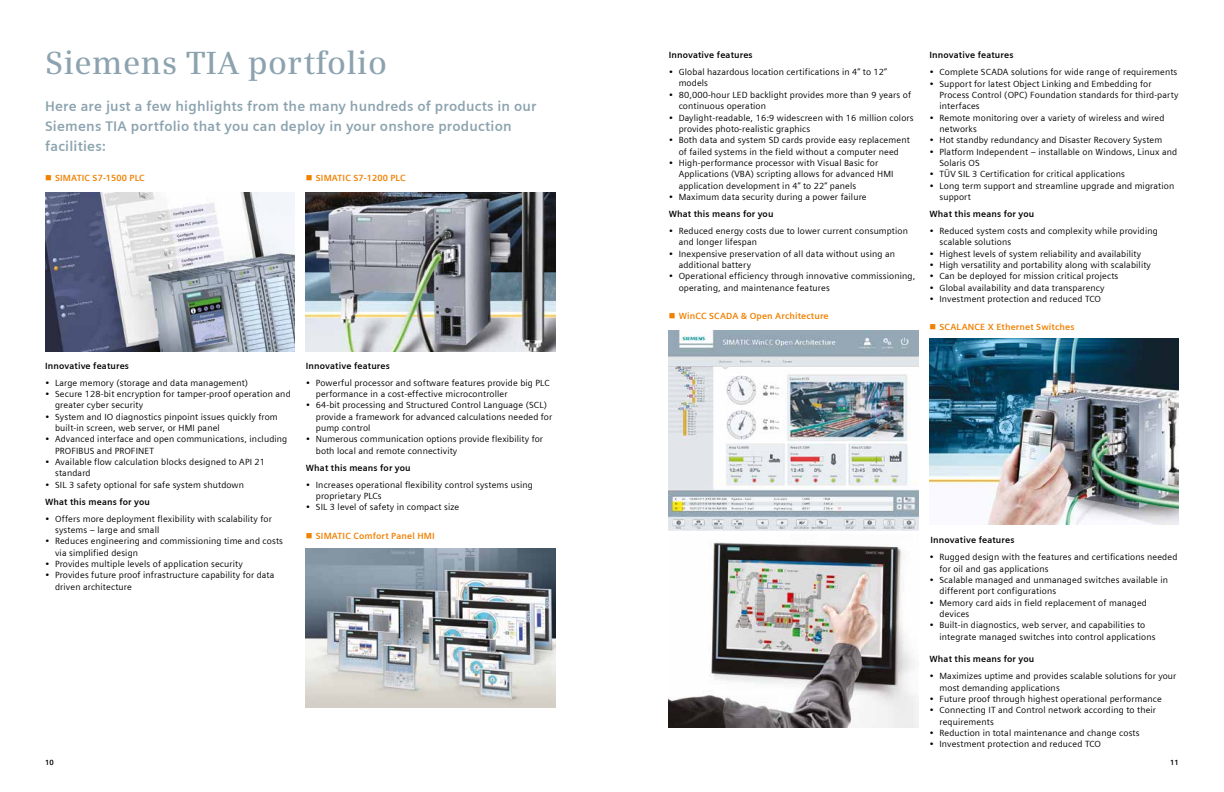
<style>
.page{position:relative;width:1224px;height:792px;background:#fff}
.page>*{position:absolute;margin:0;border:0;box-sizing:border-box;transform-origin:0 0}
.t1{font:600 32px "Siemens Serif OT";letter-spacing:.015em;color:#8ca3af}
.t2{font:700 14px/20px "Siemens Sans";letter-spacing:.015em;color:#8ca3af}
.t3{font:9px/11.3px "Siemens Sans";letter-spacing:.015em;color:#000}
.t4{font:700 9px "Siemens Sans";letter-spacing:.015em;color:#000}
.t5{font:700 9px "Siemens Sans";letter-spacing:.015em;color:#f08000}
.t6{font:700 7.5px "Siemens Sans";color:#000}
</style>
<div class="page">
<img style="left:929px;top:339px;width:250px;height:186px">
<img style="left:306px;top:549px;width:249px;height:159px">
<img style="left:669px;top:330px;width:249px;height:200px">
<img style="left:306px;top:193px;width:249px;height:158px">
<img style="left:45px;top:193px;width:250px;height:158px">
<img style="left:669px;top:542px;width:249px;height:185px">
<h1 class="t1" style="left:45px;top:44px;width:343px">Siemens TIA portfolio</h1>
<h2 class="t2" style="left:45px;top:96px;width:493px">Here are just a few highlights from the many hundreds of products in our<br>Siemens TIA portfolio that you can deploy in your onshore production facilities:</h2>
<p class="t5" style="left:45px;top:173px;width:101px">■ SIMATIC S7-1500 PLC</p>
<p class="t5" style="left:306px;top:173px;width:101px">■ SIMATIC S7-1200 PLC</p>
<p class="t4" style="left:45px;top:360px;width:86px">Innovative features</p>
<p class="t3" style="left:45px;top:377px;width:205px">• Large memory (storage and data management)</p>
<p class="t3" style="left:55px;top:388px;width:237px;text-indent:-10px">• Secure 128-bit encryption for tamper-proof operation and greater cyber security</p>
<p class="t3" style="left:55px;top:411px;width:224px;text-indent:-10px">• System and IO diagnostics pinpoint issues quickly from built-in screen, web server, or HMI panel</p>
<p class="t3" style="left:55px;top:433px;width:234px;text-indent:-10px">• Advanced interface and open communications, including<br>PROFIBUS and PROFINET</p>
<p class="t3" style="left:55px;top:456px;width:212px;text-indent:-10px">• Available flow calculation blocks designed to API 21 standard</p>
<p class="t3" style="left:45px;top:479px;width:201px">• SIL 3 safety optional for safe system shutdown</p>
<p class="t4" style="left:45px;top:496px;width:106px">What this means for you</p>
<p class="t3" style="left:55px;top:513px;width:218px;text-indent:-10px">• Offers more deployment flexibility with scalability for systems – large and small</p>
<p class="t3" style="left:55px;top:536px;width:229px;text-indent:-10px">• Reduces engineering and commissioning time and costs via simplified design</p>
<p class="t3" style="left:45px;top:558px;width:199px">• Provides multiple levels of application security</p>
<p class="t3" style="left:55px;top:570px;width:221px;text-indent:-10px">• Provides future proof infrastructure capability for data driven architecture</p>
<p class="t4" style="left:306px;top:360px;width:86px">Innovative features</p>
<p class="t3" style="left:316px;top:377px;width:235px;text-indent:-10px">• Powerful processor and software features provide big PLC performance in a cost-effective microcontroller</p>
<p class="t3" style="left:316px;top:399px;width:238px;text-indent:-10px">• 64-bit processing and Structured Control Language (SCL) provide a framework for advanced calculations needed for pump control</p>
<p class="t3" style="left:316px;top:433px;width:229px;text-indent:-10px">• Numerous communication options provide flexibility for both local and remote connectivity</p>
<p class="t4" style="left:306px;top:462px;width:106px">What this means for you</p>
<p class="t3" style="left:316px;top:479px;width:219px;text-indent:-10px">• Increases operational flexibility control systems using proprietary PLCs</p>
<p class="t3" style="left:306px;top:502px;width:155px">• SIL 3 level of safety in compact size</p>
<p class="t5" style="left:306px;top:530px;width:130px">■ SIMATIC Comfort Panel HMI</p>
<p class="t4" style="left:669px;top:50px;width:86px">Innovative features</p>
<p class="t3" style="left:679px;top:66px;width:210px;text-indent:-10px">• Global hazardous location certifications in 4” to 12” models</p>
<p class="t3" style="left:679px;top:89px;width:234px;text-indent:-10px">• 80,000-hour LED backlight provides more than 9 years of continuous operation</p>
<p class="t3" style="left:679px;top:112px;width:237px;text-indent:-10px">• Daylight-readable, 16:9 widescreen with 16 million colors provides photo-realistic graphics</p>
<p class="t3" style="left:669px;top:134px;width:243px;text-align:center">• Both data and system SD cards provide easy replacement of failed systems in the field without a computer need</p>
<p class="t3" style="left:679px;top:157px;width:216px;text-indent:-10px">• High-performance processor with Visual Basic for<br>Applications (VBA) scripting allows for advanced HMI application development in 4” to 22” panels</p>
<p class="t3" style="left:669px;top:191px;width:200px">• Maximum data security during a power failure</p>
<p class="t4" style="left:669px;top:209px;width:106px">What this means for you</p>
<p class="t3" style="left:679px;top:225px;width:231px;text-indent:-10px">• Reduced energy costs due to lower current consumption and longer lifespan</p>
<p class="t3" style="left:679px;top:248px;width:218px;text-indent:-10px">• Inexpensive preservation of all data without using an additional battery</p>
<p class="t3" style="left:679px;top:271px;width:238px;text-indent:-10px">• Operational efficiency through innovative commissioning, operating, and maintenance features</p>
<p class="t5" style="left:669px;top:311px;width:161px">■ WinCC SCADA &amp; Open Architecture</p>
<p class="t4" style="left:929px;top:50px;width:86px">Innovative features</p>
<p class="t3" style="left:929px;top:66px;width:249px">• Complete SCADA solutions for wide range of requirements</p>
<p class="t3" style="left:939px;top:78px;width:240px;text-indent:-10px">• Support for latest Object Linking and Embedding for<br>Process Control (OPC) Foundation standards for third-party interfaces</p>
<p class="t3" style="left:939px;top:112px;width:227px;text-indent:-10px">• Remote monitoring over a variety of wireless and wired networks</p>
<p class="t3" style="left:929px;top:134px;width:234px">• Hot standby redundancy and Disaster Recovery System</p>
<p class="t3" style="left:939px;top:146px;width:239px;text-indent:-10px">• Platform Independent – installable on Windows, Linux and<br>Solaris OS</p>
<p class="t3" style="left:929px;top:169px;width:197px">• TÜV SIL 3 Certification for critical applications</p>
<p class="t3" style="left:939px;top:180px;width:236px;text-indent:-10px">• Long term support and streamline upgrade and migration support</p>
<p class="t4" style="left:929px;top:209px;width:106px">What this means for you</p>
<p class="t3" style="left:939px;top:225px;width:220px;text-indent:-10px">• Reduced system costs and complexity while providing scalable solutions</p>
<p class="t3" style="left:929px;top:248px;width:213px">• Highest levels of system reliability and availability</p>
<p class="t3" style="left:929px;top:259px;width:223px">• High versatility and portability along with scalability</p>
<p class="t3" style="left:929px;top:271px;width:190px">• Can be deployed for mission critical projects</p>
<p class="t3" style="left:929px;top:282px;width:177px">• Global availability and data transparency</p>
<p class="t3" style="left:929px;top:293px;width:173px">• Investment protection and reduced TCO</p>
<p class="t5" style="left:929px;top:322px;width:146px">■ SCALANCE X Ethernet Switches</p>
<p class="t4" style="left:930px;top:535px;width:86px">Innovative features</p>
<p class="t3" style="left:939px;top:552px;width:239px;text-indent:-10px">• Rugged design with the features and certifications needed for oil and gas applications</p>
<p class="t3" style="left:939px;top:574px;width:230px;text-indent:-10px">• Scalable managed and unmanaged switches available in different port configurations</p>
<p class="t3" style="left:939px;top:597px;width:209px;text-indent:-10px">• Memory card aids in field replacement of managed devices</p>
<p class="t3" style="left:939px;top:620px;width:218px;text-indent:-10px">• Built-in diagnostics, web server, and capabilities to integrate managed switches into control applications</p>
<p class="t4" style="left:929px;top:654px;width:106px">What this means for you</p>
<p class="t3" style="left:939px;top:671px;width:238px;text-indent:-10px">• Maximizes uptime and provides scalable solutions for your most demanding applications</p>
<p class="t3" style="left:929px;top:693px;width:234px">• Future proof through highest operational performance</p>
<p class="t3" style="left:939px;top:705px;width:218px;text-indent:-10px">• Connecting IT and Control network according to their requirements</p>
<p class="t3" style="left:929px;top:727px;width:212px">• Reduction in total maintenance and change costs</p>
<p class="t3" style="left:929px;top:739px;width:173px">• Investment protection and reduced TCO</p>
<p class="t6" style="left:45px;top:758px;width:10px">10</p>
<p class="t6" style="left:1170px;top:758px;width:10px">11</p>
</div>
